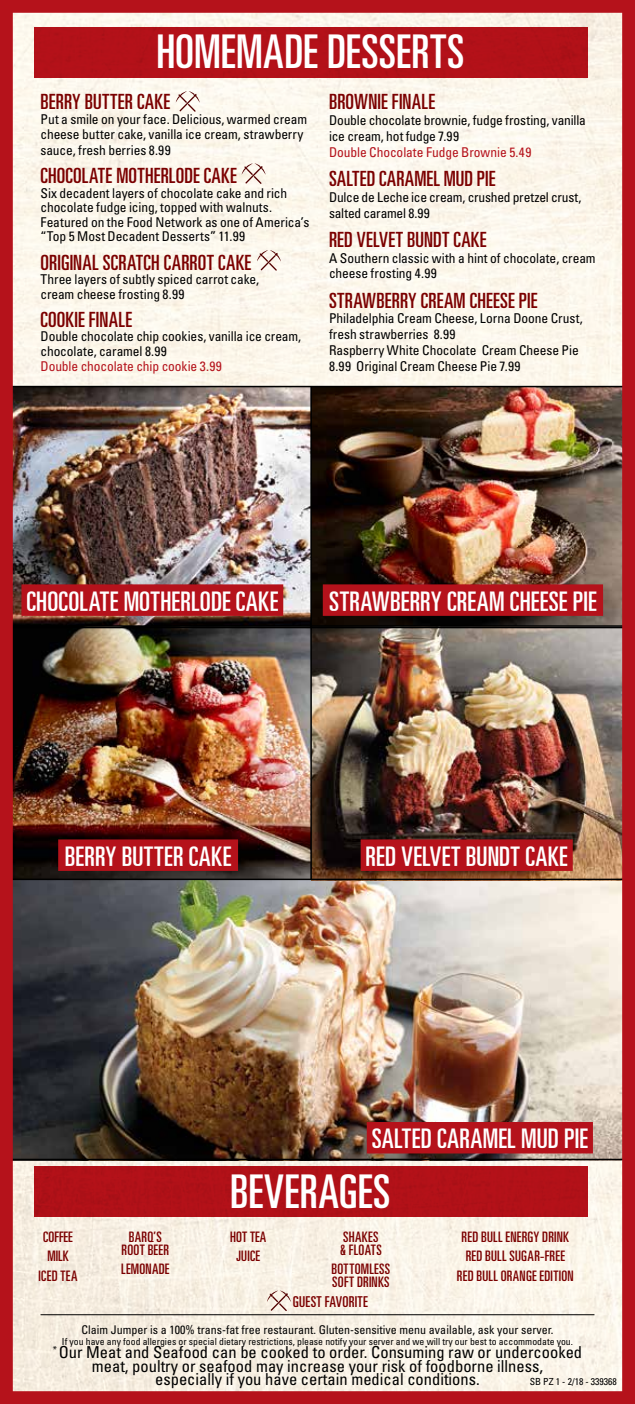
<style>
.page{position:relative;width:635px;height:1404px;background:#fff}
.page>*{position:absolute;margin:0;border:0;box-sizing:border-box;transform-origin:0 0}
.t1{font:ultra-condensed 46.5px "Univers";letter-spacing:.01em;color:#fff}
.t2{font:ultra-condensed 27px "Univers";letter-spacing:.015em;color:#fff}
.t3{font:ultra-condensed 21px "Univers";letter-spacing:.015em;color:#7b0000}
.t4{font:condensed 16.5px/13.5px "Univers";color:#000;text-align:center}
.t5{font:ultra-condensed 15px "Univers";letter-spacing:.015em;color:#7b0000}
.t6{font:ultra-condensed 14.4px/19.5px "Univers";letter-spacing:.015em;color:#7b0000;text-align:center}
.t7{font:condensed 13.5px/14.5px "Univers";letter-spacing:-.01em;color:#000}
.t8{font:condensed 13.5px "Univers";letter-spacing:-.005em;color:#b5121b}
.t9{font:condensed 12px "Univers";color:#000}
.t10{font:condensed 9.75px "Univers";color:#000}
</style>
<div class="page">
<img style="left:0;top:0;width:634px;height:1404px">
<h1 class="t1" style="left:156px;top:25px;width:309px">HOMEMADE DESSERTS</h1>
<h3 class="t3" style="left:40px;top:90px;width:131px">BERRY BUTTER CAKE</h3>
<p class="t7" style="left:41px;top:112px;width:268px">Put a smile on your face. Delicious, warmed cream cheese butter cake, vanilla ice cream, strawberry</p>
<p class="t7" style="left:41px;top:143px;width:132px">sauce, fresh berries 8.99</p>
<h3 class="t3" style="left:40px;top:163px;width:198px">CHOCOLATE MOTHERLODE CAKE</h3>
<p class="t7" style="left:40px;top:185px;width:270px">Six decadent layers of chocolate cake and rich chocolate fudge icing, topped with walnuts.<br>Featured on the Food Network as one of America’s “Top 5 Most Decadent Desserts” 11.99</p>
<h3 class="t3" style="left:40px;top:250px;width:212px">ORIGINAL SCRATCH CARROT CAKE</h3>
<p class="t7" style="left:40px;top:272px;width:220px">Three layers of subtly spiced carrot cake, cream cheese frosting 8.99</p>
<h3 class="t3" style="left:40px;top:307px;width:93px">COOKIE FINALE</h3>
<p class="t7" style="left:40px;top:329px;width:262px">Double chocolate chip cookies, vanilla ice cream, chocolate, caramel 8.99</p>
<p class="t8" style="left:40px;top:357px;width:183px">Double chocolate chip cookie 3.99</p>
<h3 class="t3" style="left:329px;top:90px;width:107px">BROWNIE FINALE</h3>
<p class="t7" style="left:329px;top:112px;width:258px;line-height:15.8px">Double chocolate brownie, fudge frosting, vanilla ice cream, hot fudge 7.99</p>
<p class="t8" style="left:329px;top:143px;width:204px">Double Chocolate Fudge Brownie 5.49</p>
<h3 class="t3" style="left:329px;top:167px;width:168px">SALTED CARAMEL MUD PIE</h3>
<p class="t7" style="left:329px;top:189px;width:254px;line-height:15.8px">Dulce de Leche ice cream, crushed pretzel crust, salted caramel 8.99</p>
<h3 class="t3" style="left:329px;top:227px;width:159px">RED VELVET BUNDT CAKE</h3>
<p class="t7" style="left:329px;top:250px;width:268px;line-height:15.8px">A Southern classic with a hint of chocolate, cream cheese frosting 4.99</p>
<h3 class="t3" style="left:329px;top:288px;width:210px">STRAWBERRY CREAM CHEESE PIE</h3>
<p class="t7" style="left:329px;top:311px;width:255px;line-height:15.8px">Philadelphia Cream Cheese, Lorna Doone Crust, fresh strawberries 8.99<br>Raspberry White Chocolate Cream Cheese Pie 8.99 Original Cream Cheese Pie 7.99</p>
<h2 class="t2" style="left:26px;top:586px;width:253px">CHOCOLATE MOTHERLODE CAKE</h2>
<h2 class="t2" style="left:329px;top:586px;width:269px">STRAWBERRY CREAM CHEESE PIE</h2>
<h2 class="t2" style="left:65px;top:841px;width:168px">BERRY BUTTER CAKE</h2>
<h2 class="t2" style="left:365px;top:841px;width:203px">RED VELVET BUNDT CAKE</h2>
<h2 class="t2" style="left:371px;top:1124px;width:218px">SALTED CARAMEL MUD PIE</h2>
<p class="t6" style="left:39px;top:1227px;width:40px">COFFEE<br>MILK<br>ICED TEA</p>
<p class="t6" style="left:122px;top:1230px;width:49px;line-height:12.9px">BARQ’S<br>ROOT BEER</p>
<p class="t6" style="left:121px;top:1259px;width:50px">LEMONADE</p>
<h1 class="t1" style="left:230px;top:1165px;width:162px">BEVERAGES</h1>
<p class="t6" style="left:230px;top:1227px;width:38px">HOT TEA<br>JUICE</p>
<p class="t6" style="left:340px;top:1230px;width:43px;line-height:12.9px;text-align:left">SHAKES &amp; FLOATS</p>
<p class="t6" style="left:331px;top:1263px;width:60px;line-height:12.9px;text-align:left">BOTTOMLESS<br>SOFT DRINKS</p>
<p class="t6" style="left:457px;top:1227px;width:118px">RED BULL ENERGY DRINK<br>RED BULL SUGAR-FREE<br>RED BULL ORANGE EDITION</p>
<p class="t5" style="left:293px;top:1293px;width:77px">GUEST FAVORITE</p>
<p class="t9" style="left:81px;top:1322px;width:473px">Claim Jumper is a 100% trans-fat free restaurant. Gluten-sensitive menu available, ask your server.</p>
<p class="t10" style="left:62px;top:1335px;width:512px">If you have any food allergies or special dietary restrictions, please notify your server and we will try our best to accommodate you.</p>
<p class="t4" style="left:53px;top:1345px;width:531px"><sup>*</sup> Our Meat and Seafood can be cooked to order. Consuming raw or undercooked meat, poultry or seafood may increase your risk of foodborne illness,<br>especially if you have certain medical conditions.</p>
<p class="t10" style="left:529px;top:1375px;width:89px">SB PZ 1 - 2/18 - 339368</p>
</div>
